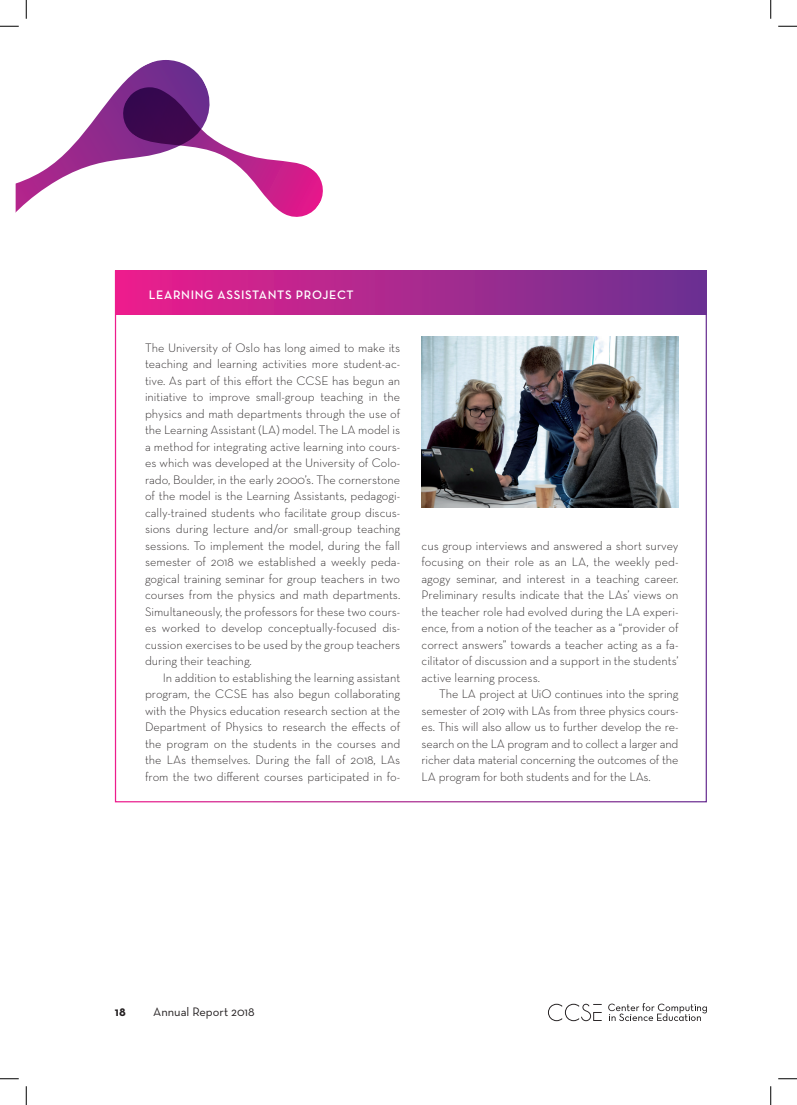
<style>
.page{position:relative;width:797px;height:1105px;background:#fff}
.page>*{position:absolute;margin:0;border:0;box-sizing:border-box;transform-origin:0 0}
.t1{font:300 12.5px/16.5px "Neutra Text";color:#231f20;text-align:justify}
.t2{font:600 12.5px "Neutra Text";letter-spacing:.05em;color:#fff}
.t3{font:12.5px "Neutra Text";color:#231f20}
.t4{font:700 12.5px "Neutra Text";color:#231f20}
</style>
<div class="page">
<svg style="left:548px;top:1004px;width:53px;height:17px"></svg>
<svg style="left:608px;top:1003px;width:99px;height:18px"></svg>
<div style="left:115px;top:270px;width:591px;height:45px;background:linear-gradient(to right,#ec1e8c,#693292)"></div>
<img style="left:421px;top:337px;width:257px;height:171px">
<svg style="left:16px;top:60px;width:190px;height:152px"></svg>
<svg style="left:120px;top:87px;width:203px;height:130px"></svg>
<svg style="left:0;top:25px;width:19px;height:2px"></svg>
<svg style="left:778px;top:25px;width:19px;height:2px"></svg>
<svg style="left:0;top:1078px;width:19px;height:1px"></svg>
<svg style="left:778px;top:1078px;width:19px;height:1px"></svg>
<svg style="left:25px;top:0;width:2px;height:19px"></svg>
<svg style="left:25px;top:1086px;width:2px;height:19px"></svg>
<svg style="left:770px;top:0;width:1px;height:19px"></svg>
<svg style="left:770px;top:1086px;width:1px;height:19px"></svg>
<p class="t2" style="left:149px;top:287px;width:206px">LEARNING ASSISTANTS PROJECT</p>
<p class="t1" style="left:145px;top:339px;width:257px">The University of Oslo has long aimed to make its teaching and learning activities more student-ac&shy;tive. As part of this effort the CCSE has begun an initiative to improve small-group teaching in the physics and math departments through the use of the Learning Assistant (LA) model. The LA model is a method for integrating active learning into cours&shy;es which was developed at the University of Colo&shy;rado, Boulder, in the early 2000’s. The cornerstone of the model is the Learning Assistants, pedagogi&shy;cally-trained students who facilitate group discus&shy;sions during lecture and/or small-group teaching sessions. To implement the model, during the fall semester of 2018 we established a weekly peda&shy;gogical training seminar for group teachers in two courses from the physics and math departments.<br>Simultaneously, the professors for these two cours&shy;es worked to develop conceptually-focused dis&shy;cussion exercises to be used by the group teachers during their teaching.</p>
<p class="t1" style="left:145px;top:669px;width:257px;text-indent:18px">In addition to establishing the learning assistant program, the CCSE has also begun collaborating with the Physics education research section at the Department of Physics to research the effects of the program on the students in the courses and the LAs themselves. During the fall of 2018, LAs from the two different courses participated in fo-</p>
<p class="t1" style="left:421px;top:537px;width:258px">cus group interviews and answered a short survey focusing on their role as an LA, the weekly ped&shy;agogy seminar, and interest in a teaching career.<br>Preliminary results indicate that the LAs’ views on the teacher role had evolved during the LA experi&shy;ence, from a notion of the teacher as a “provider of correct answers” towards a teacher acting as a fa&shy;cilitator of discussion and a support in the students’ active learning process.</p>
<p class="t1" style="left:421px;top:685px;width:258px;text-indent:18px">The LA project at UiO continues into the spring semester of 2019 with LAs from three physics cours&shy;es. This will also allow us to further develop the re&shy;search on the LA program and to collect a larger and richer data material concerning the outcomes of the LA program for both students and for the LAs.</p>
<p class="t4" style="left:115px;top:1003px;width:12px">18</p>
<p class="t3" style="left:153px;top:1004px;width:103px">Annual Report 2018</p>
</div>
